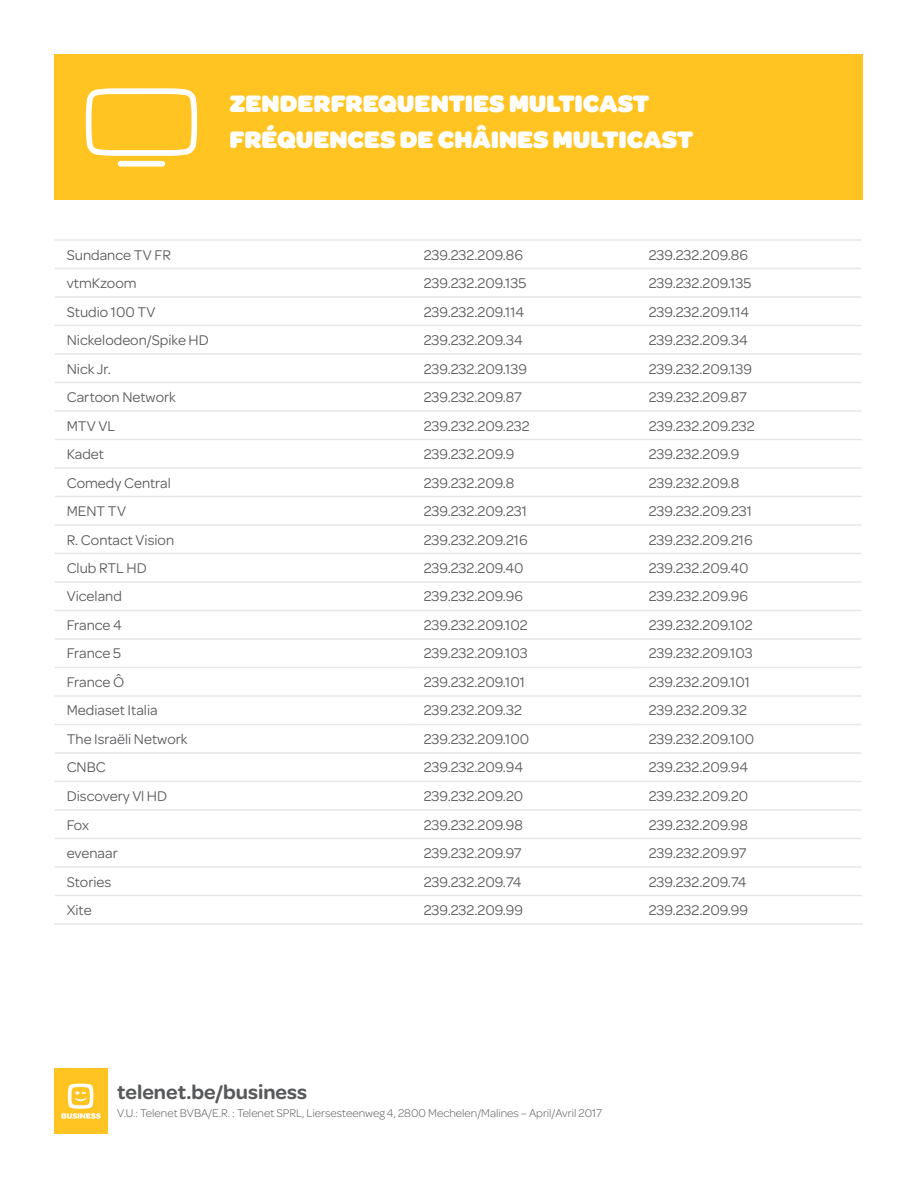
<style>
.page{position:relative;width:918px;height:1188px;background:#fff}
.page>*{position:absolute;margin:0;border:0;box-sizing:border-box;transform-origin:0 0}
.t1{font:900 25.5px/36px "Omnes";color:#fff}
.t2{font:600 21px "Omnes";color:#58595b}
.t3{font:15px "Omnes";color:#58595b}
.t4{font:300 12px "Omnes";color:#58595b}
</style>
<div class="page">
<img style="left:54px;top:1069px;width:54px;height:65px">
<div style="left:55px;top:55px;width:808px;height:145px;background:#ffc421"></div>
<div style="left:118px;top:161px;width:47px;height:6px;background:#fff;border-radius:3px"></div>
<svg style="left:86px;top:88px;width:111px;height:68px"></svg>
<hr style="left:55px;top:268px;width:357px;height:1px;background:#e6e7e8">
<hr style="left:412px;top:268px;width:225px;height:1px;background:#e6e7e8">
<hr style="left:637px;top:268px;width:225px;height:1px;background:#e6e7e8">
<hr style="left:55px;top:296px;width:357px;height:2px;background:#e6e7e8">
<hr style="left:412px;top:296px;width:225px;height:2px;background:#e6e7e8">
<hr style="left:637px;top:296px;width:225px;height:2px;background:#e6e7e8">
<hr style="left:55px;top:325px;width:357px;height:1px;background:#e6e7e8">
<hr style="left:412px;top:325px;width:225px;height:1px;background:#e6e7e8">
<hr style="left:637px;top:325px;width:225px;height:1px;background:#e6e7e8">
<hr style="left:55px;top:353px;width:357px;height:2px;background:#e6e7e8">
<hr style="left:412px;top:353px;width:225px;height:2px;background:#e6e7e8">
<hr style="left:637px;top:353px;width:225px;height:2px;background:#e6e7e8">
<hr style="left:55px;top:382px;width:357px;height:1px;background:#e6e7e8">
<hr style="left:412px;top:382px;width:225px;height:1px;background:#e6e7e8">
<hr style="left:637px;top:382px;width:225px;height:1px;background:#e6e7e8">
<hr style="left:55px;top:410px;width:357px;height:2px;background:#e6e7e8">
<hr style="left:412px;top:410px;width:225px;height:2px;background:#e6e7e8">
<hr style="left:637px;top:410px;width:225px;height:2px;background:#e6e7e8">
<hr style="left:55px;top:439px;width:357px;height:1px;background:#e6e7e8">
<hr style="left:412px;top:439px;width:225px;height:1px;background:#e6e7e8">
<hr style="left:637px;top:439px;width:225px;height:1px;background:#e6e7e8">
<hr style="left:55px;top:467px;width:357px;height:2px;background:#e6e7e8">
<hr style="left:412px;top:467px;width:225px;height:2px;background:#e6e7e8">
<hr style="left:637px;top:467px;width:225px;height:2px;background:#e6e7e8">
<hr style="left:55px;top:496px;width:357px;height:1px;background:#e6e7e8">
<hr style="left:412px;top:496px;width:225px;height:1px;background:#e6e7e8">
<hr style="left:637px;top:496px;width:225px;height:1px;background:#e6e7e8">
<hr style="left:55px;top:524px;width:357px;height:2px;background:#e6e7e8">
<hr style="left:412px;top:524px;width:225px;height:2px;background:#e6e7e8">
<hr style="left:637px;top:524px;width:225px;height:2px;background:#e6e7e8">
<hr style="left:55px;top:553px;width:357px;height:1px;background:#e6e7e8">
<hr style="left:412px;top:553px;width:225px;height:1px;background:#e6e7e8">
<hr style="left:637px;top:553px;width:225px;height:1px;background:#e6e7e8">
<hr style="left:55px;top:581px;width:357px;height:2px;background:#e6e7e8">
<hr style="left:412px;top:581px;width:225px;height:2px;background:#e6e7e8">
<hr style="left:637px;top:581px;width:225px;height:2px;background:#e6e7e8">
<hr style="left:55px;top:610px;width:357px;height:1px;background:#e6e7e8">
<hr style="left:412px;top:610px;width:225px;height:1px;background:#e6e7e8">
<hr style="left:637px;top:610px;width:225px;height:1px;background:#e6e7e8">
<hr style="left:55px;top:638px;width:357px;height:2px;background:#e6e7e8">
<hr style="left:412px;top:638px;width:225px;height:2px;background:#e6e7e8">
<hr style="left:637px;top:638px;width:225px;height:2px;background:#e6e7e8">
<hr style="left:55px;top:667px;width:357px;height:1px;background:#e6e7e8">
<hr style="left:412px;top:667px;width:225px;height:1px;background:#e6e7e8">
<hr style="left:637px;top:667px;width:225px;height:1px;background:#e6e7e8">
<hr style="left:55px;top:695px;width:357px;height:2px;background:#e6e7e8">
<hr style="left:412px;top:695px;width:225px;height:2px;background:#e6e7e8">
<hr style="left:637px;top:695px;width:225px;height:2px;background:#e6e7e8">
<hr style="left:55px;top:724px;width:357px;height:1px;background:#e6e7e8">
<hr style="left:412px;top:724px;width:225px;height:1px;background:#e6e7e8">
<hr style="left:637px;top:724px;width:225px;height:1px;background:#e6e7e8">
<hr style="left:55px;top:752px;width:357px;height:2px;background:#e6e7e8">
<hr style="left:412px;top:752px;width:225px;height:2px;background:#e6e7e8">
<hr style="left:637px;top:752px;width:225px;height:2px;background:#e6e7e8">
<hr style="left:55px;top:781px;width:357px;height:1px;background:#e6e7e8">
<hr style="left:412px;top:781px;width:225px;height:1px;background:#e6e7e8">
<hr style="left:637px;top:781px;width:225px;height:1px;background:#e6e7e8">
<hr style="left:55px;top:809px;width:357px;height:2px;background:#e6e7e8">
<hr style="left:412px;top:809px;width:225px;height:2px;background:#e6e7e8">
<hr style="left:637px;top:809px;width:225px;height:2px;background:#e6e7e8">
<hr style="left:55px;top:838px;width:357px;height:1px;background:#e6e7e8">
<hr style="left:412px;top:838px;width:225px;height:1px;background:#e6e7e8">
<hr style="left:637px;top:838px;width:225px;height:1px;background:#e6e7e8">
<hr style="left:55px;top:866px;width:357px;height:2px;background:#e6e7e8">
<hr style="left:412px;top:866px;width:225px;height:2px;background:#e6e7e8">
<hr style="left:637px;top:866px;width:225px;height:2px;background:#e6e7e8">
<hr style="left:55px;top:895px;width:357px;height:1px;background:#e6e7e8">
<hr style="left:412px;top:895px;width:225px;height:1px;background:#e6e7e8">
<hr style="left:637px;top:895px;width:225px;height:1px;background:#e6e7e8">
<hr style="left:55px;top:239px;width:357px;height:2px;background:#e6e7e8">
<hr style="left:412px;top:239px;width:225px;height:2px;background:#e6e7e8">
<hr style="left:637px;top:239px;width:225px;height:2px;background:#e6e7e8">
<hr style="left:54px;top:923px;width:358px;height:2px;background:#e6e7e8">
<hr style="left:412px;top:923px;width:225px;height:2px;background:#e6e7e8">
<hr style="left:637px;top:923px;width:225px;height:2px;background:#e6e7e8">
<h1 class="t1" style="left:230px;top:83px;width:465px">ZENDERFREQUENTIES MULTICAST<br>FRÉQUENCES DE CHÂINES MULTICAST</h1>
<p class="t3" style="left:67px;top:244px;width:106px">Sundance TV FR</p>
<p class="t3" style="left:424px;top:244px;width:101px">239.232.209.86</p>
<p class="t3" style="left:649px;top:244px;width:101px">239.232.209.86</p>
<p class="t3" style="left:67px;top:273px;width:71px">vtmKzoom</p>
<p class="t3" style="left:424px;top:273px;width:104px">239.232.209.135</p>
<p class="t3" style="left:649px;top:273px;width:104px">239.232.209.135</p>
<p class="t3" style="left:67px;top:301px;width:90px">Studio 100 TV</p>
<p class="t3" style="left:424px;top:301px;width:102px">239.232.209.114</p>
<p class="t3" style="left:649px;top:301px;width:102px">239.232.209.114</p>
<p class="t3" style="left:67px;top:330px;width:144px">Nickelodeon/Spike HD</p>
<p class="t3" style="left:424px;top:330px;width:101px">239.232.209.34</p>
<p class="t3" style="left:649px;top:330px;width:101px">239.232.209.34</p>
<p class="t3" style="left:67px;top:358px;width:46px">Nick Jr.</p>
<p class="t3" style="left:424px;top:358px;width:105px">239.232.209.139</p>
<p class="t3" style="left:649px;top:358px;width:105px">239.232.209.139</p>
<p class="t3" style="left:67px;top:387px;width:111px">Cartoon Network</p>
<p class="t3" style="left:424px;top:387px;width:100px">239.232.209.87</p>
<p class="t3" style="left:649px;top:387px;width:100px">239.232.209.87</p>
<p class="t3" style="left:67px;top:415px;width:50px">MTV VL</p>
<p class="t3" style="left:424px;top:415px;width:107px">239.232.209.232</p>
<p class="t3" style="left:649px;top:415px;width:107px">239.232.209.232</p>
<p class="t3" style="left:67px;top:444px;width:39px">Kadet</p>
<p class="t3" style="left:424px;top:444px;width:92px">239.232.209.9</p>
<p class="t3" style="left:649px;top:444px;width:92px">239.232.209.9</p>
<p class="t3" style="left:67px;top:472px;width:106px">Comedy Central</p>
<p class="t3" style="left:424px;top:472px;width:92px">239.232.209.8</p>
<p class="t3" style="left:649px;top:472px;width:92px">239.232.209.8</p>
<p class="t3" style="left:67px;top:501px;width:61px">MENT TV</p>
<p class="t3" style="left:424px;top:501px;width:105px">239.232.209.231</p>
<p class="t3" style="left:649px;top:501px;width:105px">239.232.209.231</p>
<p class="t3" style="left:67px;top:529px;width:109px">R. Contact Vision</p>
<p class="t3" style="left:424px;top:529px;width:105px">239.232.209.216</p>
<p class="t3" style="left:649px;top:529px;width:105px">239.232.209.216</p>
<p class="t3" style="left:67px;top:558px;width:82px">Club RTL HD</p>
<p class="t3" style="left:424px;top:558px;width:101px">239.232.209.40</p>
<p class="t3" style="left:649px;top:558px;width:101px">239.232.209.40</p>
<p class="t3" style="left:67px;top:586px;width:57px">Viceland</p>
<p class="t3" style="left:424px;top:586px;width:101px">239.232.209.96</p>
<p class="t3" style="left:649px;top:586px;width:101px">239.232.209.96</p>
<p class="t3" style="left:67px;top:615px;width:57px">France 4</p>
<p class="t3" style="left:424px;top:615px;width:105px">239.232.209.102</p>
<p class="t3" style="left:649px;top:615px;width:105px">239.232.209.102</p>
<p class="t3" style="left:67px;top:643px;width:56px">France 5</p>
<p class="t3" style="left:424px;top:643px;width:106px">239.232.209.103</p>
<p class="t3" style="left:649px;top:643px;width:106px">239.232.209.103</p>
<p class="t3" style="left:67px;top:672px;width:59px">France Ô</p>
<p class="t3" style="left:424px;top:672px;width:103px">239.232.209.101</p>
<p class="t3" style="left:649px;top:672px;width:103px">239.232.209.101</p>
<p class="t3" style="left:67px;top:700px;width:93px">Mediaset Italia</p>
<p class="t3" style="left:424px;top:700px;width:100px">239.232.209.32</p>
<p class="t3" style="left:649px;top:700px;width:100px">239.232.209.32</p>
<p class="t3" style="left:67px;top:729px;width:122px">The Israëli Network</p>
<p class="t3" style="left:424px;top:729px;width:107px">239.232.209.100</p>
<p class="t3" style="left:649px;top:729px;width:107px">239.232.209.100</p>
<p class="t3" style="left:67px;top:757px;width:40px">CNBC</p>
<p class="t3" style="left:424px;top:757px;width:101px">239.232.209.94</p>
<p class="t3" style="left:649px;top:757px;width:101px">239.232.209.94</p>
<p class="t3" style="left:67px;top:786px;width:102px">Discovery Vl HD</p>
<p class="t3" style="left:424px;top:786px;width:101px">239.232.209.20</p>
<p class="t3" style="left:649px;top:786px;width:101px">239.232.209.20</p>
<p class="t3" style="left:67px;top:814px;width:24px">Fox</p>
<p class="t3" style="left:424px;top:814px;width:101px">239.232.209.98</p>
<p class="t3" style="left:649px;top:814px;width:101px">239.232.209.98</p>
<p class="t3" style="left:67px;top:843px;width:53px">evenaar</p>
<p class="t3" style="left:424px;top:843px;width:99px">239.232.209.97</p>
<p class="t3" style="left:649px;top:843px;width:99px">239.232.209.97</p>
<p class="t3" style="left:67px;top:871px;width:46px">Stories</p>
<p class="t3" style="left:424px;top:871px;width:99px">239.232.209.74</p>
<p class="t3" style="left:649px;top:871px;width:99px">239.232.209.74</p>
<p class="t3" style="left:67px;top:900px;width:26px">Xite</p>
<p class="t3" style="left:424px;top:900px;width:101px">239.232.209.99</p>
<p class="t3" style="left:649px;top:900px;width:101px">239.232.209.99</p>
<h2 class="t2" style="left:117px;top:1077px;width:191px">telenet.be/business</h2>
<p class="t4" style="left:117px;top:1105px;width:486px">V.U.: Telenet BVBA/E.R. : Telenet SPRL, Liersesteenweg 4, 2800 Mechelen/Malines – April/Avril 2017</p>
</div>
